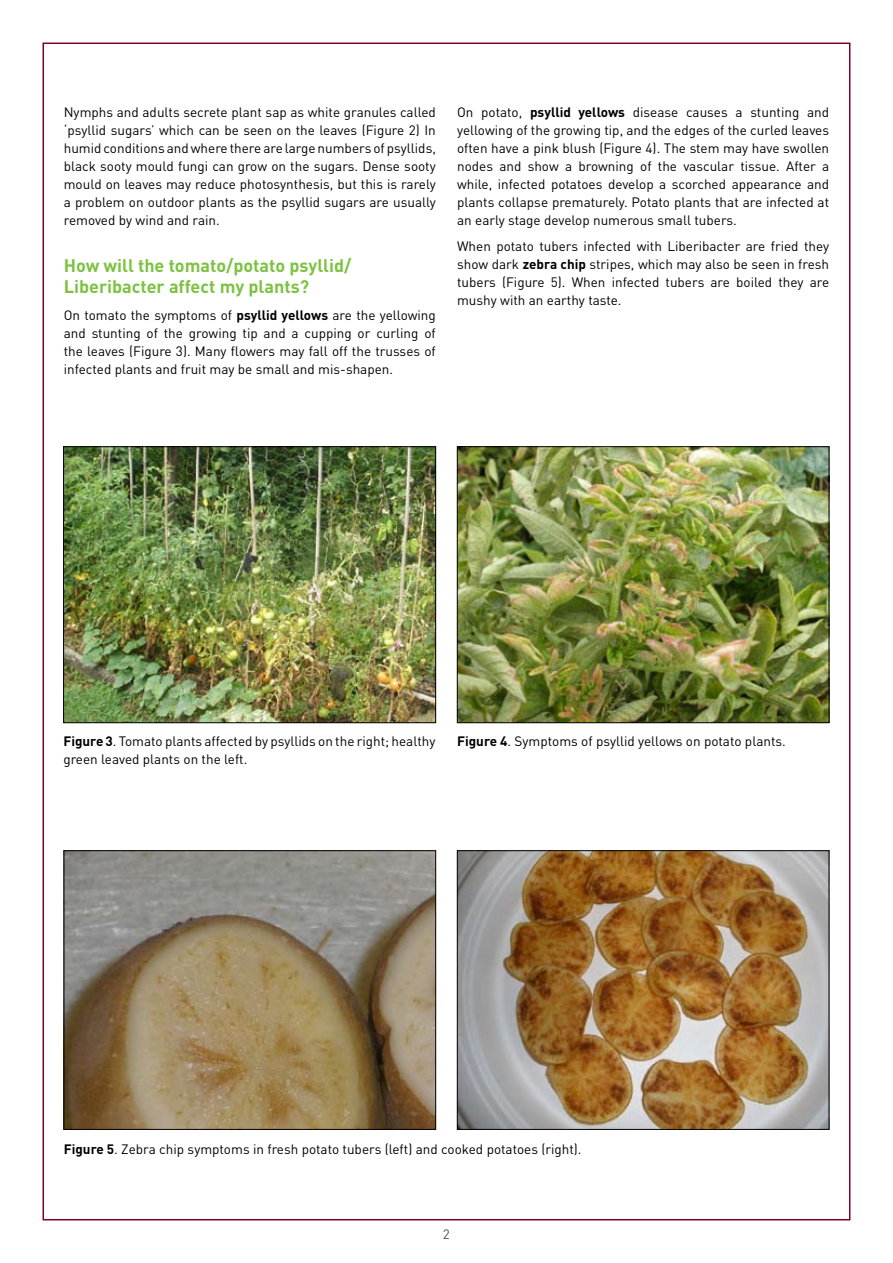
<style>
.page{position:relative;width:893px;height:1263px;background:#fff}
.page>*{position:absolute;margin:0;border:0;box-sizing:border-box;transform-origin:0 0}
.t1{font:700 18px/21.6px "DINOT";color:#7dc242}
.t2{font:13.5px/18px "DINOT";color:#000;text-align:justify}
.t3{font:13.5px "DINOT";color:#54534a}
.s1{font-weight:700}
</style>
<div class="page">
<img style="left:65px;top:448px;width:369px;height:273px">
<div style="left:63px;top:446px;width:373px;height:277px;border:1px solid #000"></div>
<img style="left:459px;top:448px;width:368px;height:273px">
<div style="left:457px;top:446px;width:372px;height:277px;border:1px solid #000"></div>
<img style="left:459px;top:852px;width:368px;height:275px">
<div style="left:457px;top:850px;width:372px;height:279px;border:1px solid #000"></div>
<img style="left:66px;top:852px;width:368px;height:275px">
<div style="left:64px;top:850px;width:372px;height:279px;border:1px solid #000"></div>
<p class="t2" style="left:64px;top:102px;width:374px">Nymphs and adults secrete plant sap as white granules called ‘psyllid sugars’ which can be seen on the leaves (Figure 2) In humid conditions and where there are large numbers of psyllids, black sooty mould fungi can grow on the sugars. Dense sooty mould on leaves may reduce photosynthesis, but this is rarely a problem on outdoor plants as the psyllid sugars are usually removed by wind and rain.</p>
<h1 class="t1" style="left:64px;top:254px;width:289px">How will the tomato/potato psyllid/<br>Liberibacter affect my plants?</h1>
<p class="t2" style="left:64px;top:305px;width:374px">On tomato the symptoms of <span class="s1">psyllid yellows</span> are the yellowing and stunting of the growing tip and a cupping or curling of the leaves (Figure 3). Many flowers may fall off the trusses of infected plants and fruit may be small and mis-shapen.</p>
<p class="t2" style="left:457px;top:102px;width:374px">On potato, <span class="s1">psyllid yellows</span> disease causes a stunting and yellowing of the growing tip, and the edges of the curled leaves often have a pink blush (Figure 4). The stem may have swollen nodes and show a browning of the vascular tissue. After a while, infected potatoes develop a scorched appearance and plants collapse prematurely. Potato plants that are infected at an early stage develop numerous small tubers.</p>
<p class="t2" style="left:457px;top:237px;width:374px">When potato tubers infected with Liberibacter are fried they show dark <span class="s1">zebra chip</span> stripes, which may also be seen in fresh tubers (Figure 5). When infected tubers are boiled they are mushy with an earthy taste.</p>
<p class="t2" style="left:63px;top:731px;width:374px"><span class="s1">Figure 3</span>. Tomato plants affected by psyllids on the right; healthy green leaved plants on the left.</p>
<p class="t2" style="left:457px;top:731px;width:330px"><span class="s1">Figure 4</span>. Symptoms of psyllid yellows on potato plants.</p>
<p class="t2" style="left:64px;top:1140px;width:519px"><span class="s1">Figure 5</span>. Zebra chip symptoms in fresh potato tubers (left) and cooked potatoes (right).</p>
<p class="t3" style="left:443px;top:1225px;width:9px">2</p>
</div>
